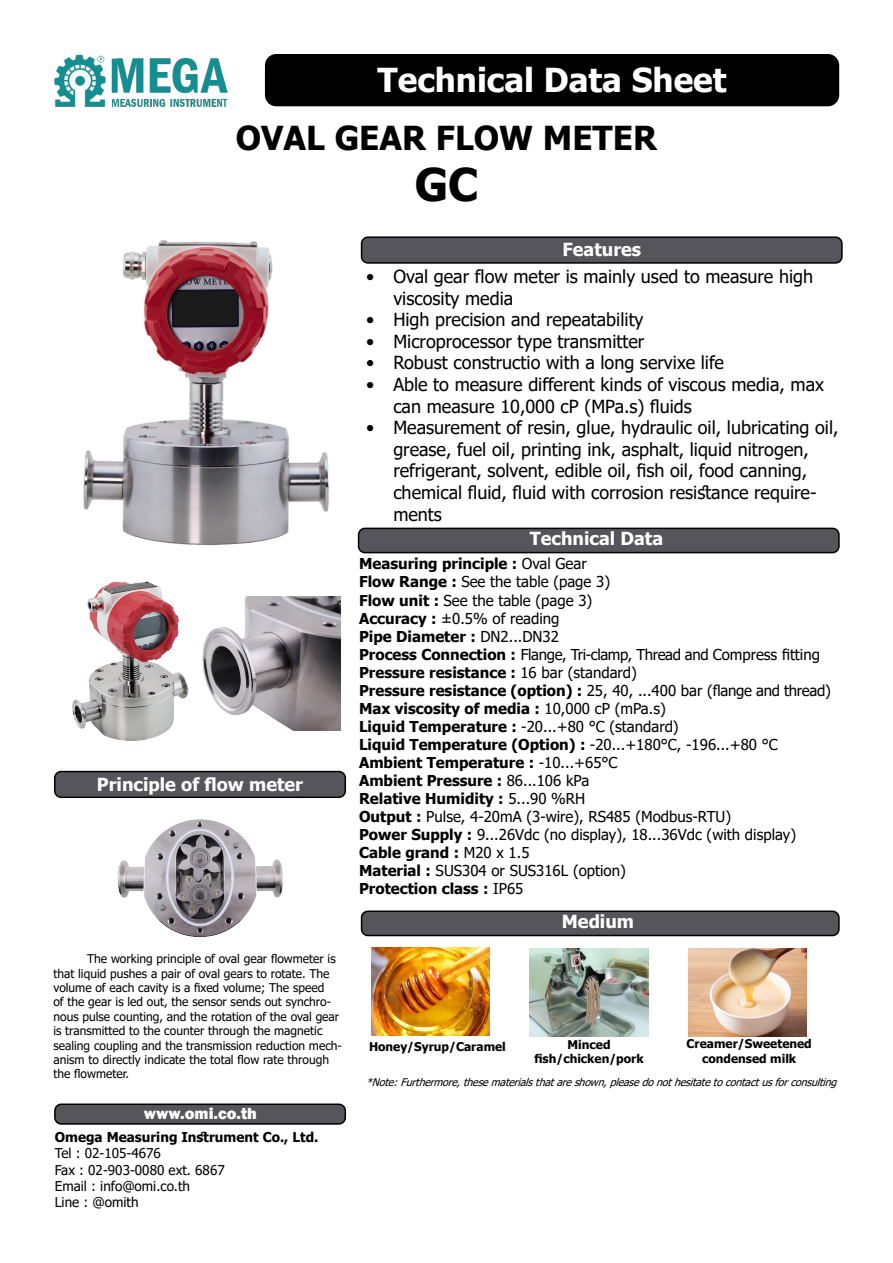
<style>
.page{position:relative;width:893px;height:1263px;background:#fff}
.page>*{position:absolute;margin:0;border:0;box-sizing:border-box;transform-origin:0 0}
.t1{font:700 45px "Tahoma";color:#000}
.t2{font:700 33px "Tahoma";color:#fff}
.t3{font:700 33px "Tahoma";color:#000}
.t4{font:18px/21.6px "Tahoma";color:#000}
.t5{font:700 18px "Tahoma";color:#fff}
.t6{font:800 16.5px "Franklin Gothic";color:#fff}
.t7{font:15px/18px "Tahoma";color:#000}
.t8{font:700 15px/18px "Tahoma";color:#000}
.t9{font:15px "Tahoma";letter-spacing:-.025em;color:#000}
.t10{font:15px "Tahoma";letter-spacing:-.02em;color:#000}
.t11{font:13.5px "Tahoma";color:#000}
.t12{font:700 13.5px "Tahoma";color:#000}
.t13{font:12px/14.4px "Tahoma";color:#000}
.t14{font:700 12px/14.4px "Tahoma";color:#000;text-align:center}
.t15{font:italic 10.5px "Tahoma";color:#000}
.s1{font-weight:400}
.s2{font-weight:700}
</style>
<div class="page">
<img style="left:54px;top:54px;width:173px;height:52px">
<div style="left:265px;top:54px;width:574px;height:52px;background:#000;border-radius:11px"></div>
<div style="left:359px;top:528px;width:480px;height:25px;background:#55555b;border-radius:6px"></div>
<div style="left:358px;top:528px;width:482px;height:25px;border:2px solid #000;border-radius:6px"></div>
<div style="left:362px;top:237px;width:480px;height:26px;background:#55555b;border-radius:6px"></div>
<div style="left:361px;top:236px;width:482px;height:28px;border:2px solid #000;border-radius:6px"></div>
<img style="left:371px;top:947px;width:119px;height:88px">
<div style="left:55px;top:1104px;width:290px;height:20px;background:#55555b;border-radius:6px"></div>
<div style="left:54px;top:1103px;width:292px;height:22px;border:2px solid #000;border-radius:6px"></div>
<img style="left:530px;top:949px;width:118px;height:87px">
<img style="left:688px;top:949px;width:119px;height:87px">
<img style="left:72px;top:581px;width:117px;height:160px">
<img style="left:202px;top:596px;width:138px;height:135px">
<div style="left:362px;top:911px;width:477px;height:24px;background:#55555b;border-radius:6px"></div>
<div style="left:361px;top:910px;width:479px;height:26px;border:2px solid #000;border-radius:6px"></div>
<img style="left:83px;top:240px;width:246px;height:306px">
<div style="left:55px;top:771px;width:290px;height:26px;background:#55555b;border-radius:6px"></div>
<div style="left:54px;top:771px;width:292px;height:27px;border:2px solid #000;border-radius:6px"></div>
<img style="left:117px;top:819px;width:166px;height:119px">
<p class="t2" style="left:378px;top:57px;width:351px">Technical Data Sheet</p>
<p class="t3" style="left:236px;top:115px;width:423px">OVAL GEAR FLOW METER</p>
<p class="t1" style="left:415px;top:153px;width:65px">GC</p>
<p class="t5" style="left:97px;top:771px;width:208px">Principle of flow meter</p>
<p class="t13" style="left:53px;top:952px;width:290px;text-indent:34px">The working principle of oval gear flowmeter is that liquid pushes a pair of oval gears to rotate. The volume of each cavity is a fixed volume; The speed<br>of the gear is led out, the sensor sends out synchro&shy;nous pulse counting, and the rotation of the oval gear is transmitted to the counter through the magnetic sealing coupling and the transmission reduction mech&shy;anism to directly indicate the total flow rate through the flowmeter.</p>
<p class="t6" style="left:144px;top:1102px;width:115px">www.omi.co.th</p>
<p class="t12" style="left:55px;top:1128px;width:265px">Omega Measuring Instrument Co., Ltd.</p>
<p class="t11" style="left:55px;top:1144px;width:108px">Tel : 02-105-4676</p>
<p class="t11" style="left:55px;top:1160px;width:171px">Fax : 02-903-0080 ext. 6867</p>
<p class="t11" style="left:55px;top:1177px;width:137px">Email : info@omi.co.th</p>
<p class="t11" style="left:55px;top:1193px;width:85px">Line : @omith</p>
<p class="t5" style="left:562px;top:237px;width:80px">Features</p>
<p class="t4" style="left:393px;top:267px;width:421px;text-indent:-27px">• Oval gear flow meter is mainly used to measure high viscosity media</p>
<p class="t4" style="left:366px;top:310px;width:279px">• High precision and repeatability</p>
<p class="t4" style="left:366px;top:331px;width:279px">• Microprocessor type transmitter</p>
<p class="t4" style="left:366px;top:353px;width:359px">• Robust constructio with a long servixe life</p>
<p class="t4" style="left:393px;top:375px;width:432px;text-indent:-27px">• Able to measure different kinds of viscous media, max can measure 10,000 cP (MPa.s) fluids</p>
<p class="t4" style="left:393px;top:418px;width:447px;text-indent:-27px">• Measurement of resin, glue, hydraulic oil, lubricating oil, grease, fuel oil, printing ink, asphalt, liquid nitrogen, refrigerant, solvent, edible oil, fish oil, food canning, chemical fluid, fluid with corrosion resistance require&shy;ments</p>
<p class="t8" style="left:359px;top:556px;width:253px">Measuring principle : <span class="s1">Oval Gear<br></span>Flow Range : <span class="s1">See the table (page 3)</span></p>
<p class="t7" style="left:359px;top:592px;width:235px"><span class="s2">Flow unit :</span> See the table (page 3)</p>
<p class="t7" style="left:359px;top:610px;width:202px"><span class="s2">Accuracy :</span> ±0.5% of reading</p>
<p class="t8" style="left:359px;top:628px;width:201px">Pipe Diameter : <span class="s1">DN2...DN32</span></p>
<p class="t9" style="left:359px;top:644px;width:462px"><span class="s2">Process Connection :</span> Flange, Tri-clamp, Thread and Compress fitting</p>
<p class="t8" style="left:359px;top:664px;width:279px">Pressure resistance : <span class="s1">16 bar (standard)</span></p>
<p class="t10" style="left:359px;top:680px;width:473px"><span class="s2">Pressure resistance (option) :</span> 25, 40, ...400 bar (flange and thread)</p>
<p class="t8" style="left:359px;top:700px;width:308px">Max viscosity of media : <span class="s1">10,000 cP (mPa.s)</span></p>
<p class="t7" style="left:359px;top:718px;width:420px"><span class="s2">Liquid Temperature :</span> -20...+80 °C (standard)<br><span class="s2">Liquid Temperature (Option) :</span> -20...+180°C, -196...+80 °C</p>
<p class="t8" style="left:359px;top:754px;width:260px">Ambient Temperature : <span class="s1">-10...+65°C</span></p>
<p class="t8" style="left:359px;top:772px;width:232px">Ambient Pressure : <span class="s1">86...106 kPa</span></p>
<p class="t8" style="left:359px;top:790px;width:228px">Relative Humidity : <span class="s1">5...90 %RH</span></p>
<p class="t7" style="left:359px;top:808px;width:439px"><span class="s2">Output :</span> Pulse, 4-20mA (3-wire), RS485 (Modbus-RTU)<br><span class="s2">Power Supply :</span> 9...26Vdc (no display), 18...36Vdc (with display)</p>
<p class="t8" style="left:359px;top:844px;width:172px">Cable grand : <span class="s1">M20 x 1.5</span></p>
<p class="t7" style="left:359px;top:862px;width:268px"><span class="s2">Material :</span> SUS304 or SUS316L (option)</p>
<p class="t8" style="left:359px;top:880px;width:166px">Protection class : <span class="s1">IP65</span></p>
<p class="t5" style="left:530px;top:526px;width:135px">Technical Data</p>
<p class="t5" style="left:562px;top:909px;width:74px">Medium</p>
<p class="t14" style="left:687px;top:1037px;width:127px">Creamer/Sweetened condensed milk</p>
<p class="t14" style="left:568px;top:1038px;width:45px">Minced</p>
<p class="t14" style="left:534px;top:1052px;width:111px">fish/chicken/pork</p>
<p class="t15" style="left:366px;top:1075px;width:477px">*Note:Furthermore,thesematerialsthatareshown,pleasedonothesitatetocontactusforconsulting</p>
<p class="t14" style="left:369px;top:1040px;width:138px">Honey/Syrup/Caramel</p>
</div>
